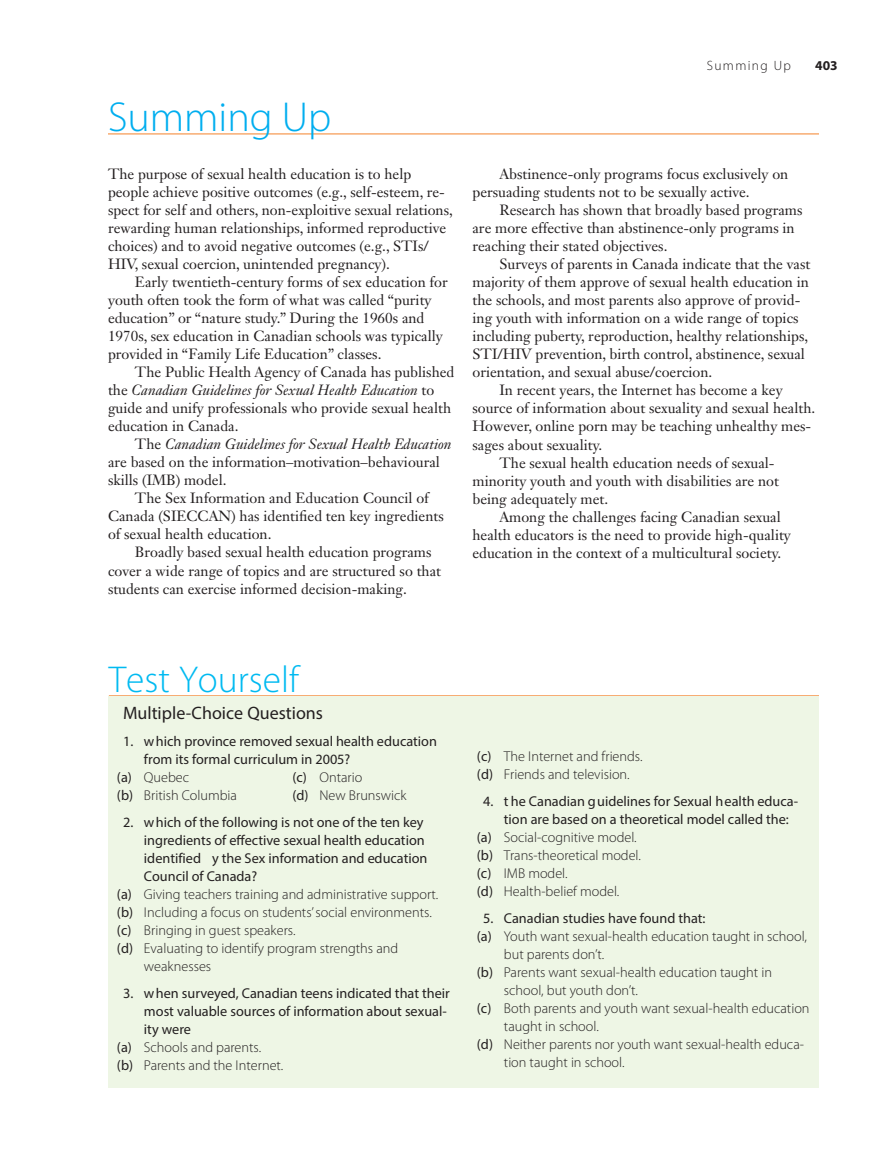
<style>
.page{position:relative;width:891px;height:1175px;background:#fff}
.page>*{position:absolute;margin:0;border:0;box-sizing:border-box;transform-origin:0 0}
.t1{font:300 42px "Myriad Pro";color:#00aeef}
.t2{font:300 37.5px "Myriad Pro";color:#00baf1}
.t3{font:18px "Myriad Pro";color:#231f20}
.t4{font:14.7px/18px "Janson Text LT Std";color:#231f20}
.t5{font:italic 14.7px "Janson Text LT Std";color:#231f20}
.t6{font:300 14.25px/18px "Myriad Pro";color:#231f20}
.t7{font:14.25px "Myriad Pro";color:#231f20}
.t8{font:300 13.5px "Myriad Pro";letter-spacing:.1em;color:#231f20}
.t9{font:700 13.5px "Myriad Pro";color:#231f20}
.s1{font-style:italic}
.s2{font-style:normal}
.s3{font-weight:400}
</style>
<div class="page">
<hr style="left:108px;top:134px;width:711px;height:1px;background:#f4822b">
<hr style="left:109px;top:695px;width:710px;height:1px;background:#f4822b">
<div style="left:108px;top:696px;width:711px;height:392px;background:#eef6e5"></div>
<h1 class="t1" style="left:108px;top:91px;width:225px">Summing Up</h1>
<p class="t4" style="left:108px;top:165px;width:346px">The purpose of sexual health education is to help people achieve positive outcomes (e.g., self-esteem, re&shy;spect for self and others, non-exploitive sexual relations, rewarding human relationships, informed reproductive choices) and to avoid negative outcomes (e.g., STIs/ HIV, sexual coercion, unintended pregnancy).</p>
<p class="t4" style="left:108px;top:273px;width:341px;text-indent:27px">Early twentieth-century forms of sex education for youth often took the form of what was called “purity education” or “nature study.” During the 1960s and 1970s, sex education in Canadian schools was typically provided in “Family Life Education” classes.</p>
<p class="t4" style="left:108px;top:363px;width:348px;text-indent:27px">The Public Health Agency of Canada has published the <span class="s1">Canadian Guidelines for Sexual Health Education</span> to guide and unify professionals who provide sexual health education in Canada.</p>
<p class="t5" style="left:135px;top:435px;width:318px"><span class="s2">The</span> Canadian Guidelines for Sexual Health Education</p>
<p class="t4" style="left:108px;top:453px;width:334px">are based on the information–motivation–behavioural</p>
<p class="t4" style="left:108px;top:471px;width:120px">skills (IMB) model.</p>
<p class="t4" style="left:135px;top:489px;width:295px">The Sex Information and Education Council of</p>
<p class="t4" style="left:108px;top:507px;width:337px">Canada (SIECCAN) has identified ten key ingredients</p>
<p class="t4" style="left:108px;top:525px;width:165px">of sexual health education.</p>
<p class="t4" style="left:135px;top:543px;width:298px">Broadly based sexual health education programs</p>
<p class="t4" style="left:108px;top:561px;width:335px">cover a wide range of topics and are structured so that</p>
<p class="t4" style="left:108px;top:579px;width:300px">students can exercise informed decision-making.</p>
<p class="t8" style="left:707px;top:57px;width:86px">Summing Up</p>
<p class="t9" style="left:815px;top:57px;width:24px">403</p>
<p class="t4" style="left:472px;top:165px;width:317px;text-indent:27px">Abstinence-only programs focus exclusively on persuading students not to be sexually active.</p>
<p class="t4" style="left:472px;top:201px;width:331px;text-indent:27px">Research has shown that broadly based programs are more effective than abstinence-only programs in reaching their stated objectives.</p>
<p class="t4" style="left:499px;top:255px;width:312px">Surveys of parents in Canada indicate that the vast</p>
<p class="t4" style="left:472px;top:273px;width:338px">majority of them approve of sexual health education in</p>
<p class="t4" style="left:472px;top:291px;width:329px">the schools, and most parents also approve of provid-</p>
<p class="t4" style="left:472px;top:309px;width:328px">ing youth with information on a wide range of topics</p>
<p class="t4" style="left:472px;top:327px;width:337px">including puberty, reproduction, healthy relationships,</p>
<p class="t4" style="left:472px;top:345px;width:334px">STI/HIV prevention, birth control, abstinence, sexual</p>
<p class="t4" style="left:472px;top:363px;width:241px">orientation, and sexual abuse/coercion.</p>
<p class="t4" style="left:499px;top:381px;width:285px">In recent years, the Internet has become a key</p>
<p class="t4" style="left:472px;top:399px;width:344px">source of information about sexuality and sexual health.</p>
<p class="t4" style="left:472px;top:417px;width:340px">However, online porn may be teaching unhealthy mes-</p>
<p class="t4" style="left:472px;top:435px;width:131px">sages about sexuality.</p>
<p class="t4" style="left:499px;top:453px;width:277px">The sexual health education needs of sexual-</p>
<p class="t4" style="left:472px;top:471px;width:308px">minority youth and youth with disabilities are not</p>
<p class="t4" style="left:472px;top:489px;width:137px">being adequately met.</p>
<p class="t4" style="left:499px;top:507px;width:283px">Among the challenges facing Canadian sexual</p>
<p class="t4" style="left:472px;top:525px;width:320px">health educators is the need to provide high-quality</p>
<p class="t4" style="left:472px;top:543px;width:310px">education in the context of a multicultural society.</p>
<h2 class="t2" style="left:109px;top:657px;width:191px">Test Yourself</h2>
<p class="t3" style="left:123px;top:701px;width:202px">Multiple-Choice Questions</p>
<p class="t7" style="left:123px;top:732px;width:315px">1. W hich province removed sexual health education</p>
<p class="t7" style="left:144px;top:750px;width:208px">from its formal curriculum in 2005?</p>
<p class="t6" style="left:117px;top:767px;width:74px"><span class="s3">(a)</span> Quebec</p>
<p class="t6" style="left:117px;top:785px;width:122px"><span class="s3">(b)</span> British Columbia</p>
<p class="t6" style="left:292px;top:767px;width:116px"><span class="s3">(c)</span> Ontario<br><span class="s3">(d)</span> New Brunswick</p>
<p class="t7" style="left:123px;top:813px;width:302px">2. W hich of the following is not one of the ten key</p>
<p class="t7" style="left:144px;top:831px;width:282px">ingredients of effective sexual health education</p>
<p class="t7" style="left:144px;top:849px;width:285px">identified y the Sex Information and Education</p>
<p class="t7" style="left:144px;top:867px;width:115px">Council of Canada?</p>
<p class="t6" style="left:117px;top:884px;width:323px"><span class="s3">(a)</span> Giving teachers training and administrative support.</p>
<p class="t6" style="left:117px;top:902px;width:316px"><span class="s3">(b)</span> Including a focus on students’ social environments.</p>
<p class="t6" style="left:117px;top:920px;width:180px"><span class="s3">(c)</span> Bringing in guest speakers.</p>
<p class="t6" style="left:117px;top:938px;width:283px"><span class="s3">(d)</span> Evaluating to identify program strengths and</p>
<p class="t6" style="left:144px;top:956px;width:69px">weaknesses</p>
<p class="t7" style="left:123px;top:984px;width:328px">3. W hen surveyed, Canadian teens indicated that their</p>
<p class="t7" style="left:144px;top:1002px;width:304px">most valuable sources of information about sexual-</p>
<p class="t7" style="left:144px;top:1020px;width:49px">ity were</p>
<p class="t6" style="left:117px;top:1037px;width:146px"><span class="s3">(a)</span> Schools and parents.</p>
<p class="t6" style="left:117px;top:1055px;width:168px"><span class="s3">(b)</span> Parents and the Internet.</p>
<p class="t6" style="left:477px;top:747px;width:167px"><span class="s3">(c)</span> The Internet and friends. <span class="s3">(d)</span> Friends and television.</p>
<p class="t7" style="left:483px;top:792px;width:316px">4. T he Canadian G uidelines for Sexual H ealth Educa-</p>
<p class="t7" style="left:504px;top:810px;width:286px">tion are based on a theoretical model called the:</p>
<p class="t6" style="left:477px;top:828px;width:161px"><span class="s3">(a)</span> Social-cognitive model.</p>
<p class="t6" style="left:477px;top:846px;width:166px"><span class="s3">(b)</span> Trans-theoretical model.</p>
<p class="t6" style="left:477px;top:864px;width:92px"><span class="s3">(c)</span> IMB model.</p>
<p class="t6" style="left:477px;top:882px;width:144px"><span class="s3">(d)</span> Health-belief model.</p>
<p class="t7" style="left:483px;top:909px;width:224px">5. Canadian studies have found that:</p>
<p class="t6" style="left:477px;top:927px;width:332px"><span class="s3">(a)</span> Youth want sexual-health education taught in school,</p>
<p class="t6" style="left:504px;top:945px;width:102px">but parents don’t.</p>
<p class="t6" style="left:477px;top:963px;width:297px"><span class="s3">(b)</span> Parents want sexual-health education taught in</p>
<p class="t6" style="left:504px;top:981px;width:136px">school, but youth don’t.</p>
<p class="t6" style="left:477px;top:999px;width:334px"><span class="s3">(c)</span> Both parents and youth want sexual-health education</p>
<p class="t6" style="left:504px;top:1017px;width:96px">taught in school.</p>
<p class="t6" style="left:477px;top:1035px;width:329px"><span class="s3">(d)</span> Neither parents nor youth want sexual-health educa-</p>
<p class="t6" style="left:504px;top:1053px;width:122px">tion taught in school.</p>
</div>
